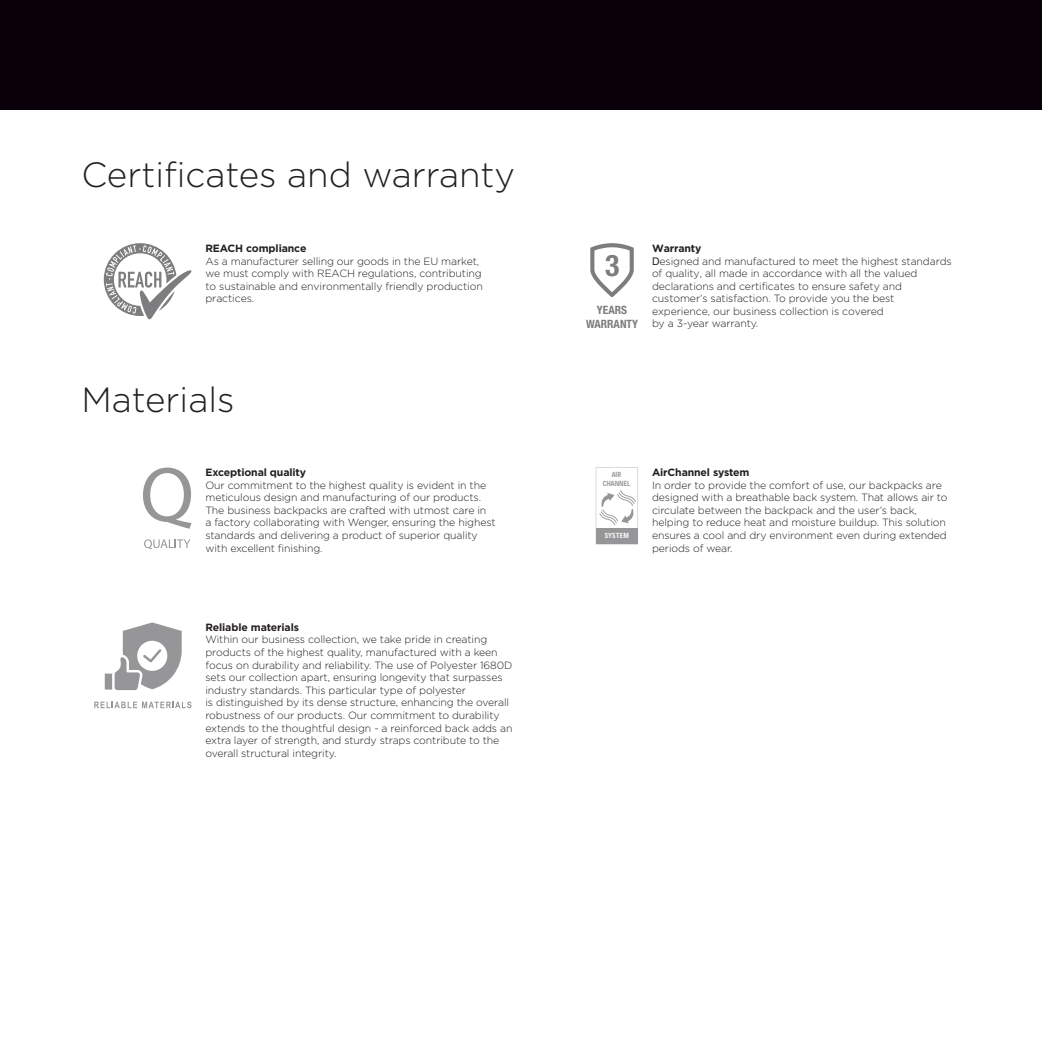
<style>
.page{position:relative;width:1042px;height:1042px;background:#fff}
.page>*{position:absolute;margin:0;border:0;box-sizing:border-box;transform-origin:0 0}
.t1{font:300 35px "Gotham";color:#241f1f}
.t2{font:700 condensed 29.75px "Helvetica Neue LT Pro";color:#7d7c7e}
.t3{font:700 condensed 11.55px/13.8px "Helvetica Neue LT Pro";color:#7d7c7e;text-align:center}
.t4{font:300 10.5px/12.6px "Gotham";letter-spacing:-.01em;color:#241f1f}
.t5{font:700 10.5px "Gotham";letter-spacing:-.01em;color:#241f1f}
.t6{font:600 7.52px/8.9px "Decalotype";color:#969698;text-align:center}
.t7{font:600 7.52px "Decalotype";letter-spacing:.045em;color:#fff}
.s1{font-weight:700}
.s2{font-family:"Arial";font-weight:400}
</style>
<div class="page">
<div style="left:0;top:0;width:1042px;height:109px;background:#090009"></div>
<svg style="left:104px;top:243px;width:88px;height:77px"></svg>
<svg style="left:590px;top:243px;width:44px;height:54px"></svg>
<svg style="left:143px;top:467px;width:48px;height:62px"></svg>
<svg style="left:144px;top:539px;width:46px;height:10px"></svg>
<svg style="left:596px;top:467px;width:42px;height:77px"></svg>
<div style="left:599px;top:533px;width:35px;height:6px;background:#969698"></div>
<svg style="left:94px;top:701px;width:97px;height:7px"></svg>
<svg style="left:105px;top:622px;width:77px;height:68px"></svg>
<h1 class="t1" style="left:81px;top:153px;width:435px">Certificates and warranty</h1>
<p class="t5" style="left:205px;top:241px;width:102px">REACH compliance</p>
<p class="t4" style="left:205px;top:254px;width:279px">As a manufacturer selling our goods in the EU market, we must comply with REACH regulations, contributing to sustainable and environmentally friendly production practices.</p>
<h1 class="t1" style="left:81px;top:377px;width:155px">Materials</h1>
<p class="t5" style="left:205px;top:465px;width:102px">Exceptional quality</p>
<p class="t4" style="left:205px;top:478px;width:292px">Our commitment to the highest quality is evident in the meticulous design and manufacturing of our products.<br>The business backpacks are crafted with utmost care in<br>a factory collaborating with Wenger, ensuring the highest standards and delivering a product of superior quality with excellent finishing.</p>
<p class="t5" style="left:205px;top:620px;width:95px">Reliable materials</p>
<p class="t4" style="left:205px;top:633px;width:308px">Within our business collection, we take pride in creating products of the highest quality, manufactured with a keen focus on durability and reliability. The use of Polyester 1680D sets our collection apart, ensuring longevity that surpasses industry standards. This particular type of polyester<br>is distinguished by its dense structure, enhancing the overall robustness of our products. Our commitment to durability extends to the thoughtful design - a reinforced back adds an extra layer of strength, and sturdy straps contribute to the overall structural integrity.</p>
<h2 class="t2" style="left:605px;top:247px;width:16px">3</h2>
<p class="t4" style="left:652px;top:241px;width:301px"><span class="s1">Warranty<br></span><span class="s2">D</span>esigned and manufactured to meet the highest standards of quality, all made in accordance with all the valued declarations and certificates to ensure safety and customer’s satisfaction. To provide you the best experience, our business collection is covered<br>by a 3-year warranty.</p>
<p class="t3" style="left:586px;top:303px;width:54px">YEARS<br>WARRANTY</p>
<p class="t6" style="left:603px;top:469px;width:29px">AIR<br>CHANNEL</p>
<p class="t5" style="left:652px;top:465px;width:99px">AirChannel system</p>
<p class="t4" style="left:652px;top:478px;width:297px">In order to provide the comfort of use, our backpacks are designed with a breathable back system. That allows air to circulate between the backpack and the user’s back, helping to reduce heat and moisture buildup. This solution ensures a cool and dry environment even during extended periods of wear.</p>
<p class="t7" style="left:605px;top:530px;width:26px">SYSTEM</p>
</div>
